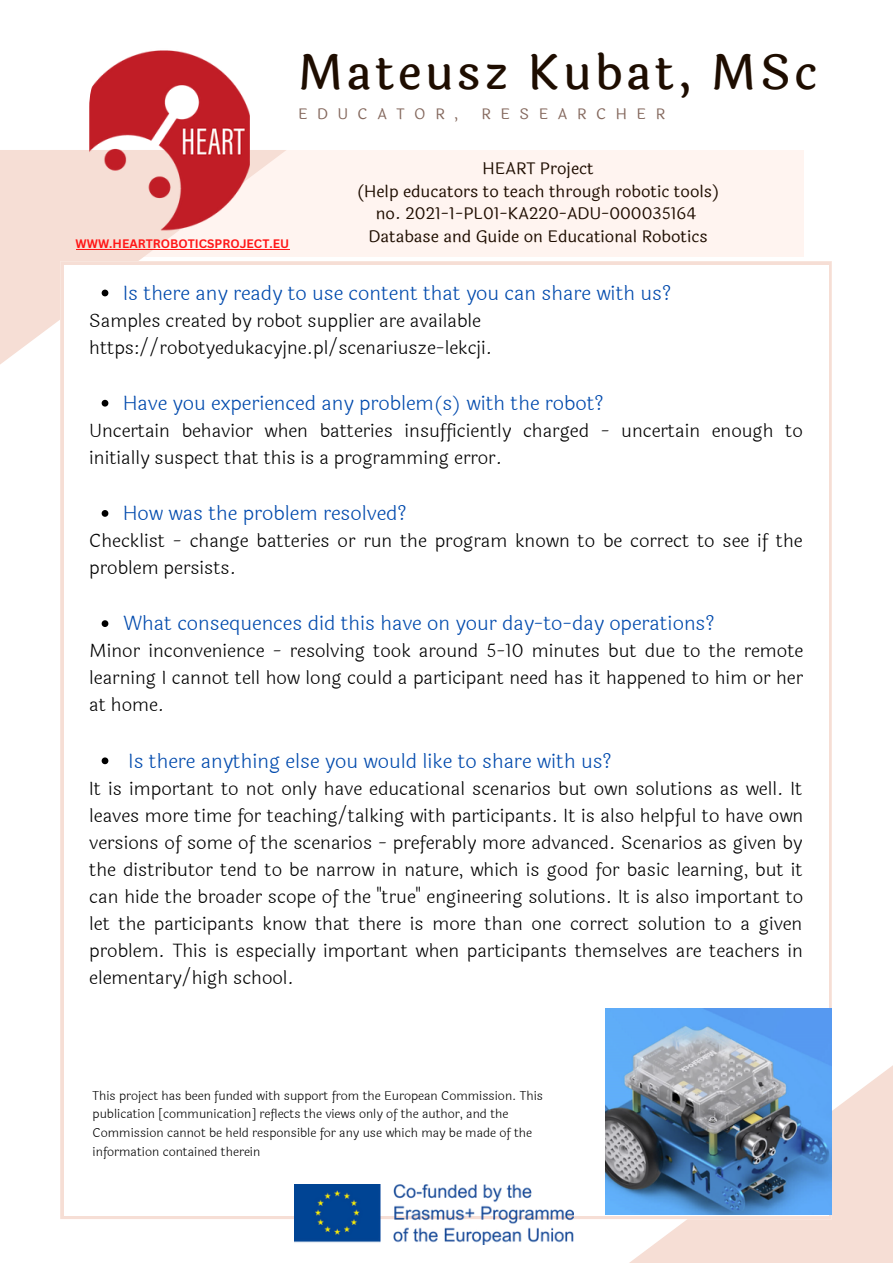
<style>
.page{position:relative;width:893px;height:1264px;background:#fff}
.page>*{position:absolute;margin:0;border:0;box-sizing:border-box;transform-origin:0 0}
.t1{font:500 46.8px "Laila";letter-spacing:.075em;color:#1e0d00}
.t2{font:300 19.95px "Laila";color:#004aad}
.t3{font:300 18.45px/27px "Laila";color:#000}
.t4{font:16.5px/22.5px "Laila";color:#1e0d00;text-align:center}
.t5{font:15px "Laila";letter-spacing:.635em;color:#84685d}
.t6{font:300 12.45px/18.6px "Laila";color:#000}
.t7{font:700 12px "Canva Sans";color:#ff1616}
</style>
<div class="page">
<div style="left:89px;top:150px;width:714px;height:107px;background:#fff4f0"></div>
<svg style="left:0;top:150px;width:286px;height:215px;fill:#f6ded5"></svg>
<svg style="left:631px;top:1048px;width:261px;height:214px;fill:#f6ded5"></svg>
<img style="left:89px;top:50px;width:161px;height:207px">
<div style="left:64px;top:265px;width:764px;height:950px;background:#fff"></div>
<img style="left:295px;top:1184px;width:279px;height:60px">
<svg style="left:102px;top:289px;width:6px;height:7px"></svg>
<svg style="left:102px;top:400px;width:6px;height:6px"></svg>
<svg style="left:102px;top:510px;width:6px;height:7px"></svg>
<svg style="left:102px;top:620px;width:6px;height:7px"></svg>
<svg style="left:102px;top:757px;width:6px;height:7px"></svg>
<img style="left:606px;top:1008px;width:225px;height:206px">
<hr style="left:76px;top:249px;width:213px;height:1px;background:#ff1616">
<h1 class="t1" style="left:298px;top:37px;width:521px">Mateusz Kubat, MSc</h1>
<p class="t5" style="left:298px;top:102px;width:162px">EDUCATOR,</p>
<p class="t5" style="left:481px;top:102px;width:185px">RESEARCHER</p>
<p class="t7" style="left:76px;top:235px;width:215px">WWW.HEARTROBOTICSPROJECT.EU</p>
<p class="t4" style="left:357px;top:157px;width:364px">HEART Project<br>(Help educators to teach through robotic tools) no. 2021-1-PL01-KA220-ADU-000035164<br>Database and Guide on Educational Robotics</p>
<p class="t2" style="left:123px;top:278px;width:549px">Is there any ready to use content that you can share with us?</p>
<p class="t3" style="left:89px;top:307px;width:404px">Samples created by robot supplier are available https://robotyedukacyjne.pl/scenariusze-lekcji.</p>
<p class="t2" style="left:123px;top:388px;width:482px">Have you experienced any problem(s) with the robot?</p>
<p class="t3" style="left:89px;top:417px;width:715px">Uncertain behavior when batteries insufficiently charged - uncertain enough to initially suspect that this is a programming error.</p>
<p class="t2" style="left:123px;top:498px;width:285px">How was the problem resolved?</p>
<p class="t3" style="left:89px;top:527px;width:714px">Checklist - change batteries or run the program known to be correct to see if the problem persists.</p>
<p class="t2" style="left:123px;top:608px;width:593px">What consequences did this have on your day-to-day operations?</p>
<p class="t3" style="left:89px;top:638px;width:715px;text-align:justify">Minor inconvenience - resolving took around 5-10 minutes but due to the remote learning I cannot tell how long could a participant need has it happened to him or her at home.</p>
<p class="t2" style="left:129px;top:745px;width:484px">Is there anything else you would like to share with us?</p>
<p class="t3" style="left:89px;top:775px;width:715px;text-align:justify">It is important to not only have educational scenarios but own solutions as well. It leaves more time for teaching/talking with participants. It is also helpful to have own versions of some of the scenarios - preferably more advanced. Scenarios as given by the distributor tend to be narrow in nature, which is good for basic learning, but it can hide the broader scope of the "true" engineering solutions. It is also important to let the participants know that there is more than one correct solution to a given problem. This is especially important when participants themselves are teachers in elementary/high school.</p>
<p class="t6" style="left:93px;top:1086px;width:452px">This project has been funded with support from the European Commission. This publication [communication] reflects the views only of the author, and the Commission cannot be held responsible for any use which may be made of the information contained therein</p>
</div>
